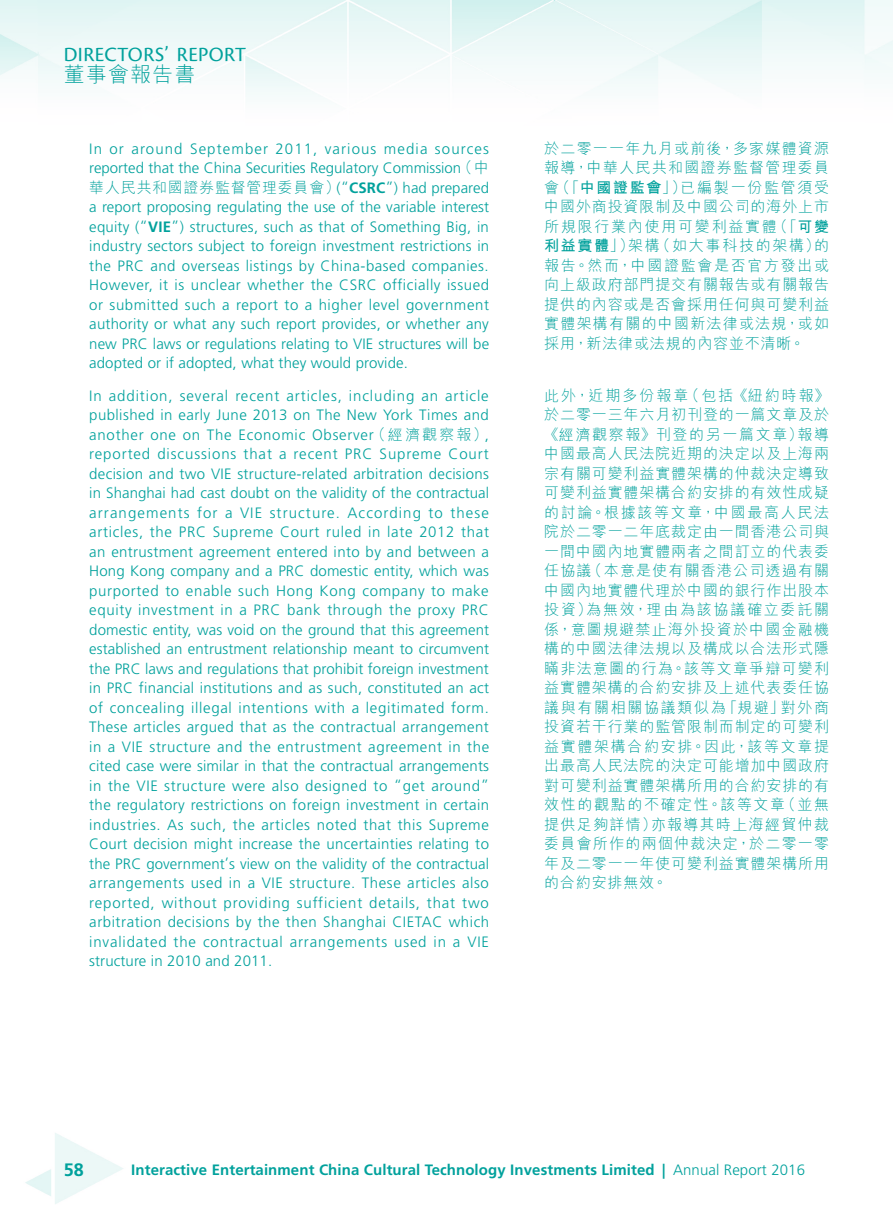
<style>
.page{position:relative;width:893px;height:1212px;background:#fff}
.page>*{position:absolute;margin:0;border:0;box-sizing:border-box;transform-origin:0 0}
.t1{font:21px "Cronos Pro";letter-spacing:.02em;color:#00a19c}
.t2{font:300 21px "M Hei HK";letter-spacing:.055em;color:#00a19c}
.t3{font:700 18px "Frutiger LT Std";color:#00a19c}
.t4{font:300 15px/19.5px "Frutiger LT Std";letter-spacing:.005em;color:#00a19c;text-align:justify}
.t5{font:300 15px/19.5px "M Hei HK";letter-spacing:.06em;color:#00a19c;text-align:justify}
.t6{font:700 15px "Frutiger LT Std";letter-spacing:.005em;color:#00a19c}
.s1{font-family:"M Hei HK"}
.s2{font-family:"Frutiger LT Std"}
.s3{font-family:"Frutiger LT Std";font-weight:700}
.s4{font-weight:700}
.s5{font-weight:300}
</style>
<div class="page">
<img style="left:25px;top:1133px;width:98px;height:71px">
<img style="left:0;top:0;width:893px;height:97px">
<h1 class="t1" style="left:64px;top:43px;width:184px">DIRECTORS’ REPORT</h1>
<h1 class="t2" style="left:64px;top:64px;width:133px">董事會報告書</h1>
<p class="t4" style="left:89px;top:139px;width:401px">In or around September 2011, various media sources reported that the China Securities Regulatory Commission<span class="s1">（中</span></p>
<p class="t5" style="left:89px;top:177px;width:401px">華人民共和國證券監督管理委員會）<span class="s2">(“</span><span class="s3">CSRC</span><span class="s2">”) had prepared</span></p>
<p class="t4" style="left:89px;top:198px;width:401px">a report proposing regulating the use of the variable interest equity (“<span class="s4">VIE</span>”) structures, such as that of Something Big, in industry sectors subject to foreign investment restrictions in the PRC and overseas listings by China-based companies.<br>However, it is unclear whether the CSRC officially issued or submitted such a report to a higher level government authority or what any such report provides, or whether any new PRC laws or regulations relating to VIE structures will be adopted or if adopted, what they would provide.</p>
<p class="t4" style="left:89px;top:386px;width:401px">In addition, several recent articles, including an article published in early June 2013 on The New York Times and another one on The Economic Observer<span class="s1">（經濟觀察報）</span>, reported discussions that a recent PRC Supreme Court decision and two VIE structure-related arbitration decisions in Shanghai had cast doubt on the validity of the contractual arrangements for a VIE structure. According to these articles, the PRC Supreme Court ruled in late 2012 that an entrustment agreement entered into by and between a Hong Kong company and a PRC domestic entity, which was purported to enable such Hong Kong company to make equity investment in a PRC bank through the proxy PRC domestic entity, was void on the ground that this agreement established an entrustment relationship meant to circumvent the PRC laws and regulations that prohibit foreign investment in PRC financial institutions and as such, constituted an act of concealing illegal intentions with a legitimated form.<br>These articles argued that as the contractual arrangement in a VIE structure and the entrustment agreement in the cited case were similar in that the contractual arrangements in the VIE structure were also designed to “get around” the regulatory restrictions on foreign investment in certain industries. As such, the articles noted that this Supreme Court decision might increase the uncertainties relating to the PRC government’s view on the validity of the contractual arrangements used in a VIE structure. These articles also reported, without providing sufficient details, that two arbitration decisions by the then Shanghai CIETAC which invalidated the contractual arrangements used in a VIE structure in 2010 and 2011.</p>
<p class="t5" style="left:544px;top:138px;width:286px">於二零一一年九月或前後，多家媒體資源報導，中華人民共和國證券監督管理委員會（「<span class="s4">中國證監會</span>」）已編製一份監管須受中國外商投資限制及中國公司的海外上市所規限行業內使用可變利益實體（「<span class="s4">可變利益實體</span>」）架構（如大事科技的架構）的報告。然而，中國證監會是否官方發出或向上級政府部門提交有關報告或有關報告提供的內容或是否會採用任何與可變利益實體架構有關的中國新法律或法規，或如採用，新法律或法規的內容並不清晰。</p>
<p class="t5" style="left:544px;top:385px;width:286px">此外，近期多份報章（包括《紐約時報》於二零一三年六月初刊登的一篇文章及於《經濟觀察報》刊登的另一篇文章）報導中國最高人民法院近期的決定以及上海兩宗有關可變利益實體架構的仲裁決定導致可變利益實體架構合約安排的有效性成疑的討論。根據該等文章，中國最高人民法院於二零一二年底裁定由一間香港公司與一間中國內地實體兩者之間訂立的代表委任協議（本意是使有關香港公司透過有關中國內地實體代理於中國的銀行作出股本投資）為無效，理由為該協議確立委託關係，意圖規避禁止海外投資於中國金融機構的中國法律法規以及構成以合法形式隱瞞非法意圖的行為。該等文章爭辯可變利益實體架構的合約安排及上述代表委任協議與有關相關協議類似為「規避」對外商投資若干行業的監管限制而制定的可變利益實體架構合約安排。因此，該等文章提出最高人民法院的決定可能增加中國政府對可變利益實體架構所用的合約安排的有效性的觀點的不確定性。該等文章（並無提供足夠詳情）亦報導其時上海經貿仲裁委員會所作的兩個仲裁決定，於二零一零年及二零一一年使可變利益實體架構所用的合約安排無效。</p>
<p class="t3" style="left:64px;top:1159px;width:22px">58</p>
<p class="t6" style="left:131px;top:1160px;width:675px">Interactive Entertainment China Cultural Technology Investments Limited | <span class="s5">Annual Report 2016</span></p>
</div>
